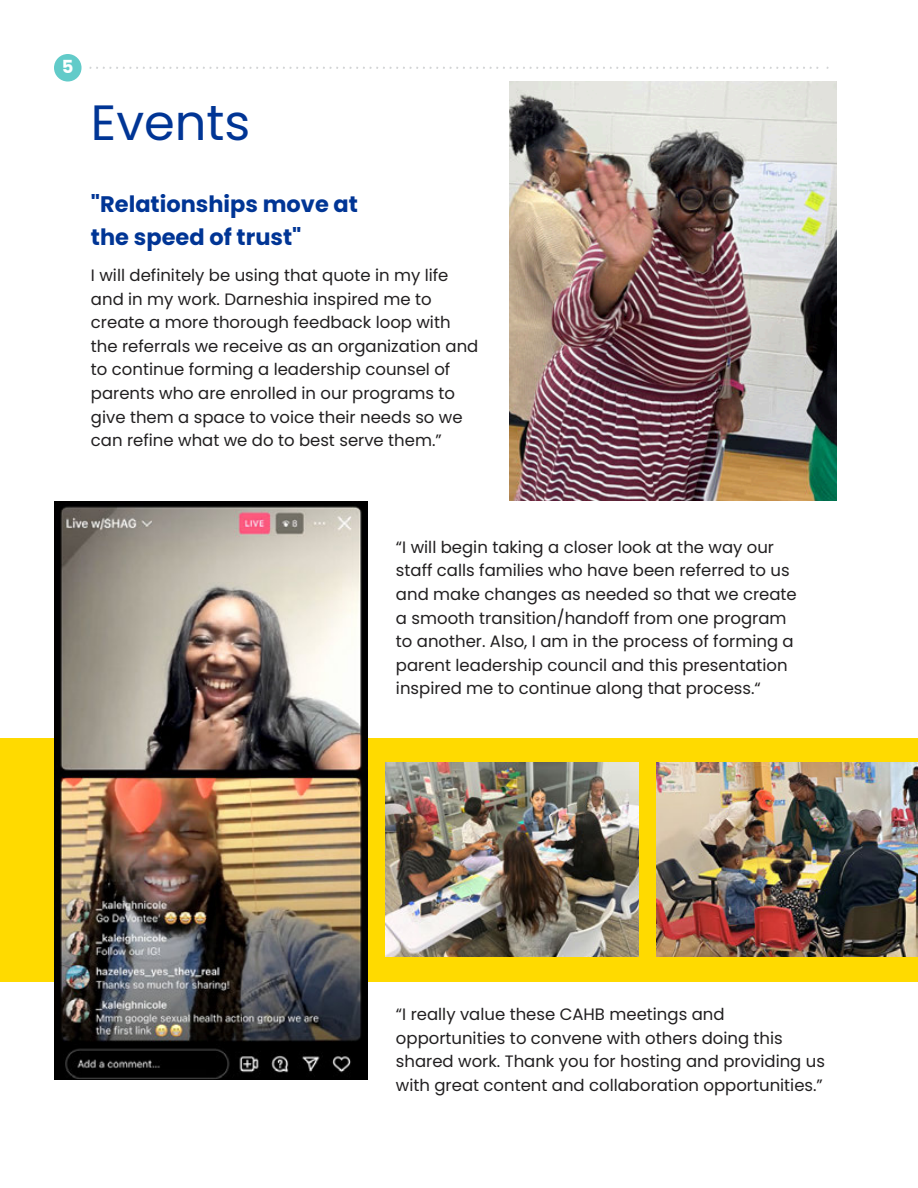
<style>
.page{position:relative;width:918px;height:1188px;background:#fff}
.page>*{position:absolute;margin:0;border:0;box-sizing:border-box;transform-origin:0 0}
.t1{font:49.5px "Poppins";color:#003595}
.t2{font:700 22.5px/32.7px "Poppins";color:#003595}
.t3{font:700 18px "Poppins";color:#fff}
.t4{font:16.5px/23.7px "Poppins";color:#211f20}
</style>
<div class="page">
<img style="left:510px;top:82px;width:327px;height:419px">
<svg style="left:89px;top:67px;width:740px;height:2px"></svg>
<div style="left:54px;top:54px;width:28px;height:28px;background:#62cbc9;border-radius:50%"></div>
<div style="left:0;top:738px;width:918px;height:244px;background:#ffda00"></div>
<img style="left:657px;top:763px;width:261px;height:194px">
<img style="left:386px;top:763px;width:253px;height:194px">
<img style="left:54px;top:501px;width:314px;height:578px">
<h2 class="t3" style="left:62px;top:54px;width:13px">5</h2>
<p class="t1" style="left:91px;top:88px;width:161px">Events</p>
<h1 class="t2" style="left:91px;top:188px;width:269px">"Relationships move at the speed of trust"</h1>
<p class="t4" style="left:91px;top:263px;width:389px">I will definitely be using that quote in my life and in my work. Darneshia inspired me to create a more thorough feedback loop with the referrals we receive as an organization and to continue forming a leadership counsel of parents who are enrolled in our programs to give them a space to voice their needs so we can refine what we do to best serve them.”</p>
<p class="t4" style="left:396px;top:535px;width:402px">“I will begin taking a closer look at the way our staff calls families who have been referred to us and make changes as needed so that we create a smooth transition/handoff from one program to another. Also, I am in the process of forming a parent leadership council and this presentation inspired me to continue along that process.“</p>
<p class="t4" style="left:396px;top:1002px;width:431px">“I really value these CAHB meetings and opportunities to convene with others doing this shared work. Thank you for hosting and providing us with great content and collaboration opportunities.”</p>
</div>
